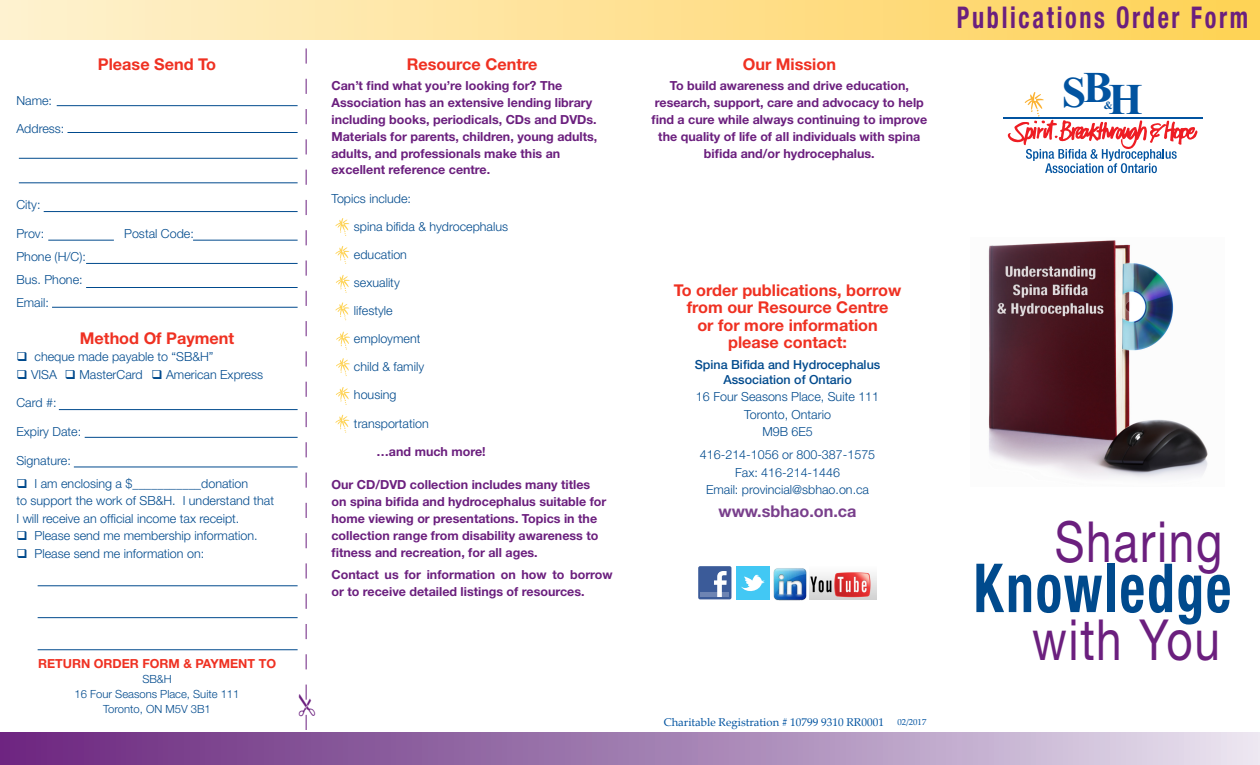
<style>
.page{position:relative;width:1260px;height:765px;background:#fff}
.page>*{position:absolute;margin:0;border:0;box-sizing:border-box;transform-origin:0 0}
.t1{font:700 condensed 67.75px "Helvetica Neue";letter-spacing:.04em;color:#004a8d;scale:.81 1}
.t2{font:56.75px "Helvetica Neue";letter-spacing:.035em;color:#6b1f7e;scale:.81 1}
.t3{font:700 43.88px "Times New Roman";color:#0153a0}
.t4{font:700 condensed 29.88px "Helvetica Neue";letter-spacing:.11em;color:#6b1f7e;scale:.81 1}
.t5{font:700 16.25px/17.5px "Helvetica Neue";color:#ef3122;text-align:center}
.t6{font:700 16.25px "Helvetica Neue";color:#793f8c}
.t7{font:700 12.5px/16.9px "Helvetica Neue";color:#6b1f7e}
.t8{font:300 12.5px/17.5px "Helvetica Neue";color:#004a8d;text-align:center}
.t9{font:500 12.5px "Helvetica Neue";color:#004a8d}
.t10{font:700 12.5px "Helvetica Neue";color:#ef3122}
.t11{font:300 11.25px "Helvetica Neue";color:#004a8d}
.t12{font:11.25px "Palatino Linotype";color:#0153a0}
.t13{font:700 11px "Times New Roman";color:#0153a0}
.t14{font:8.75px "Palatino Linotype";color:#0153a0}
</style>
<div class="page">
<div style="left:0;top:732px;width:1260px;height:33px;background:linear-gradient(to right,#66227b,#e3ddeb)"></div>
<div style="left:0;top:0;width:1260px;height:40px;background:linear-gradient(to right,#fef1d0,#fed156)"></div>
<hr style="left:57px;top:105px;width:241px;height:1px;background:#004a8d">
<hr style="left:68px;top:132px;width:230px;height:1px;background:#004a8d">
<hr style="left:19px;top:158px;width:279px;height:1px;background:#004a8d">
<hr style="left:19px;top:182px;width:279px;height:1px;background:#004a8d">
<hr style="left:44px;top:211px;width:254px;height:1px;background:#004a8d">
<hr style="left:48px;top:240px;width:66px;height:1px;background:#004a8d">
<hr style="left:193px;top:240px;width:105px;height:1px;background:#004a8d">
<hr style="left:86px;top:263px;width:212px;height:1px;background:#004a8d">
<hr style="left:86px;top:287px;width:212px;height:1px;background:#004a8d">
<hr style="left:52px;top:307px;width:246px;height:1px;background:#004a8d">
<hr style="left:38px;top:585px;width:260px;height:1px;background:#004a8d">
<hr style="left:38px;top:617px;width:260px;height:1px;background:#004a8d">
<hr style="left:38px;top:649px;width:260px;height:1px;background:#004a8d">
<svg style="left:335px;top:218px;width:14px;height:18px"></svg>
<svg style="left:335px;top:246px;width:14px;height:18px"></svg>
<svg style="left:336px;top:275px;width:14px;height:18px"></svg>
<svg style="left:335px;top:302px;width:14px;height:18px"></svg>
<svg style="left:336px;top:332px;width:14px;height:18px"></svg>
<svg style="left:336px;top:358px;width:14px;height:18px"></svg>
<svg style="left:336px;top:387px;width:14px;height:18px"></svg>
<svg style="left:335px;top:415px;width:14px;height:18px"></svg>
<hr style="left:59px;top:409px;width:239px;height:1px;background:#004a8d">
<hr style="left:85px;top:437px;width:213px;height:1px;background:#004a8d">
<hr style="left:74px;top:466px;width:224px;height:1px;background:#004a8d">
<hr style="left:1003px;top:117px;width:200px;height:2px;background:#0153a0">
<svg style="left:1007px;top:92px;width:190px;height:81px"></svg>
<img style="left:988px;top:240px;width:220px;height:239px">
<div style="left:698px;top:566px;width:33px;height:33px;background:#3b5b99;border-radius:2px"></div>
<div style="left:701px;top:592px;width:28px;height:5px;background:#6d84b3"></div>
<svg style="left:714px;top:571px;width:13px;height:26px"></svg>
<div style="left:736px;top:566px;width:33px;height:34px;background:#42c8f4"></div>
<svg style="left:741px;top:575px;width:24px;height:16px"></svg>
<img style="left:810px;top:572px;width:67px;height:28px">
<img style="left:773px;top:568px;width:34px;height:33px">
<svg style="left:290px;top:48px;width:17px;height:682px"></svg>
<p class="t8" style="left:16px;top:92px;width:37px">Name:</p>
<p class="t8" style="left:16px;top:120px;width:49px">Address:</p>
<p class="t5" style="left:98px;top:55px;width:120px">Please Send To</p>
<p class="t8" style="left:16px;top:196px;width:26px">City:</p>
<p class="t8" style="left:16px;top:224px;width:29px">Prov:</p>
<p class="t8" style="left:124px;top:224px;width:71px">Postal Code:</p>
<p class="t8" style="left:16px;top:248px;width:71px">Phone (H/C):</p>
<p class="t8" style="left:16px;top:271px;width:68px">Bus. Phone:</p>
<p class="t8" style="left:16px;top:294px;width:34px">Email:</p>
<p class="t5" style="left:80px;top:329px;width:156px">Method Of Payment</p>
<p class="t8" style="left:16px;top:348px;width:199px">❑ cheque made payable to “SB&amp;H”</p>
<p class="t8" style="left:16px;top:365px;width:248px">❑ VISA ❑ MasterCard ❑ American Express</p>
<p class="t8" style="left:16px;top:394px;width:42px">Card #:</p>
<p class="t8" style="left:16px;top:423px;width:66px">Expiry Date:</p>
<p class="t8" style="left:16px;top:451px;width:56px">Signature:</p>
<p class="t8" style="left:16px;top:475px;width:259px;text-align:left">❑ I am enclosing a $___________donation<br>to support the work of SB&amp;H. I understand that<br>I will receive an official income tax receipt.</p>
<p class="t8" style="left:16px;top:527px;width:243px">❑ Please send me membership information.</p>
<p class="t8" style="left:16px;top:545px;width:189px">❑ Please send me information on:</p>
<p class="t10" style="left:38px;top:656px;width:239px">RETURN ORDER FORM &amp; PAYMENT TO</p>
<p class="t11" style="left:142px;top:672px;width:31px">SB&amp;H</p>
<p class="t11" style="left:75px;top:687px;width:166px">16 Four Seasons Place, Suite 111</p>
<p class="t11" style="left:103px;top:702px;width:109px">Toronto, ON M5V 3B1</p>
<p class="t5" style="left:407px;top:55px;width:132px">Resource Centre</p>
<p class="t7" style="left:331px;top:77px;width:267px">Can’t find what you’re looking for? The Association has an extensive lending library including books, periodicals, CDs and DVDs.<br>Materials for parents, children, young adults, adults, and professionals make this an excellent reference centre.</p>
<p class="t8" style="left:331px;top:189px;width:81px">Topics include:</p>
<p class="t8" style="left:354px;top:217px;width:156px">spina bifida &amp; hydrocephalus</p>
<p class="t8" style="left:354px;top:245px;width:55px">education</p>
<p class="t8" style="left:354px;top:273px;width:47px">sexuality</p>
<p class="t8" style="left:354px;top:302px;width:40px">lifestyle</p>
<p class="t8" style="left:354px;top:330px;width:68px">employment</p>
<p class="t8" style="left:354px;top:358px;width:72px">child &amp; family</p>
<p class="t8" style="left:354px;top:386px;width:44px">housing</p>
<p class="t8" style="left:354px;top:414px;width:76px">transportation</p>
<p class="t7" style="left:376px;top:442px;width:111px">…and much more!</p>
<p class="t7" style="left:331px;top:476px;width:276px">Our CD/DVD collection includes many titles on spina bifida and hydrocephalus suitable for home viewing or presentations. Topics in the collection range from disability awareness to fitness and recreation, for all ages.</p>
<p class="t7" style="left:331px;top:566px;width:283px">Contact us for information on how to borrow or to receive detailed listings of resources.</p>
<p class="t5" style="left:743px;top:55px;width:95px">Our Mission</p>
<p class="t7" style="left:651px;top:77px;width:277px;text-align:center">To build awareness and drive education, research, support, care and advocacy to help find a cure while always continuing to improve the quality of life of all individuals with spina bifida and/or hydrocephalus.</p>
<p class="t4" style="left:957px;top:0;width:361px">Publications Order Form</p>
<p class="t3" style="left:1062px;top:62px;width:82px">S B H</p>
<p class="t13" style="left:1104px;top:97px;width:11px">&amp;</p>
<p class="t5" style="left:674px;top:281px;width:229px">To order publications, borrow from our Resource Centre<br>or for more information please contact:</p>
<p class="t9" style="left:695px;top:357px;width:187px">Spina Bifida and Hydrocephalus</p>
<p class="t9" style="left:723px;top:372px;width:130px">Association of Ontario</p>
<p class="t8" style="left:696px;top:388px;width:185px">16 Four Seasons Place, Suite 111<br>Toronto, Ontario</p>
<p class="t8" style="left:762px;top:423px;width:52px">M9B 6E5</p>
<p class="t8" style="left:700px;top:446px;width:177px">416-214-1056 or 800-387-1575</p>
<p class="t8" style="left:735px;top:463px;width:106px">Fax: 416-214-1446</p>
<p class="t8" style="left:706px;top:481px;width:165px">Email: provincial@sbhao.on.ca</p>
<p class="t6" style="left:719px;top:502px;width:140px">www.sbhao.on.ca</p>
<p class="t12" style="left:664px;top:715px;width:222px">Charitable Registration # 10799 9310 RR0001</p>
<p class="t14" style="left:897px;top:716px;width:31px">02/2017</p>
<p class="t2" style="left:1055px;top:508px;width:209px">Sharing</p>
<p class="t1" style="left:974px;top:547px;width:320px">Knowledge</p>
<p class="t2" style="left:1032px;top:606px;width:233px">with You</p>
</div>
